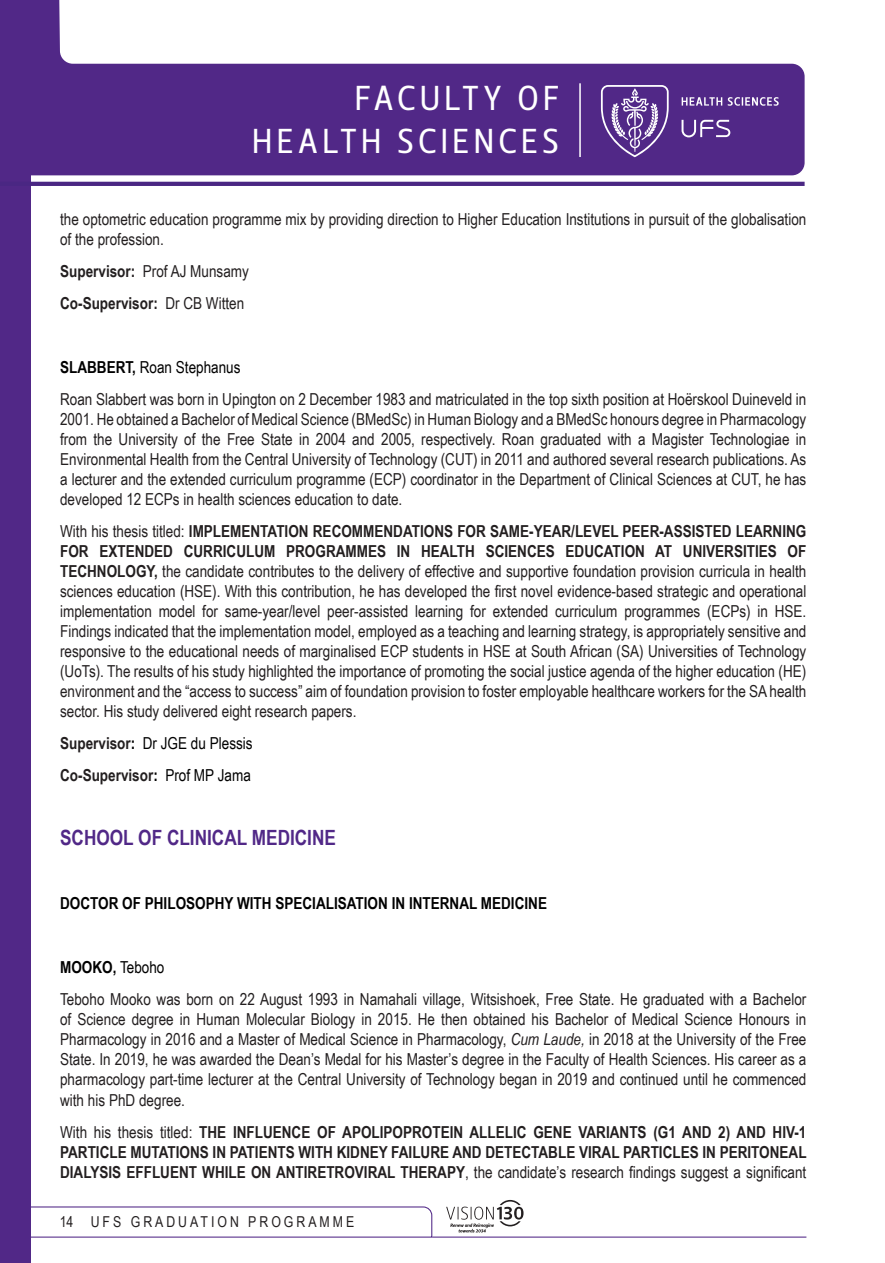
<style>
.page{position:relative;width:885px;height:1263px;background:#fff}
.page>*{position:absolute;margin:0;border:0;box-sizing:border-box;transform-origin:0 0}
.t1{font:34.5px "Leitura Sans Grot 2";letter-spacing:.115em;color:#fff}
.Heading_2{font:700 21px "Arial Narrow";color:#512887}
.Body_Text_2{font:16.5px/20px "Arial Narrow";color:#231f20;text-align:justify}
.Default{font:700 16.5px/20px "Arial Narrow";color:#231f20;text-align:justify}
.Default-2{font:16.5px/20px "Arial Narrow";color:#231f20}
.t2{font:700 16.5px "Arial Narrow";color:#000}
.t3{font:16.5px "Arial Narrow";color:#000}
.t4{font:15px "Arial Narrow";letter-spacing:.2em;color:#231f20}
.s1{font-weight:700}
.s2{font-weight:400}
.s3{font-weight:700;color:#231f20}
.s4{color:#000}
.s5{font-weight:400;color:#000}
.s6{font-style:italic}
</style>
<div class="page">
<div style="left:0;top:0;width:30px;height:1263px;background:#512887"></div>
<svg style="left:30px;top:0;width:775px;height:175px;fill:#512887"></svg>
<hr style="left:579px;top:83px;width:2px;height:74px;background:#fff">
<svg style="left:681px;top:120px;width:49px;height:17px"></svg>
<svg style="left:682px;top:97px;width:97px;height:9px"></svg>
<svg style="left:601px;top:85px;width:68px;height:72px;background:#7858a1"></svg>
<hr style="left:0;top:182px;width:805px;height:4px;background:#4a2783">
<svg style="left:30px;top:1206px;width:403px;height:32px"></svg>
<hr style="left:432px;top:1236px;width:374px;height:1px;background:#512887">
<svg style="left:446px;top:1200px;width:77px;height:32px"></svg>
<p class="t1" style="left:355px;top:75px;width:206px">FACULTY OF</p>
<p class="t1" style="left:252px;top:118px;width:309px">HEALTH SCIENCES</p>
<p class="Default-2" style="left:60px;top:208px;width:748px">the optometric education programme mix by providing direction to Higher Education Institutions in pursuit of the globalisation of the profession.</p>
<p class="Default-2" style="left:60px;top:260px;width:190px"><span class="s1">Supervisor:</span> Prof AJ Munsamy</p>
<p class="Default" style="left:60px;top:292px;width:186px">Co-Supervisor: <span class="s2">Dr CB Witten</span></p>
<p class="t3" style="left:60px;top:355px;width:182px"><span class="s1">SLABBERT,</span> Roan Stephanus</p>
<p class="Body_Text_2" style="left:60px;top:388px;width:748px">Roan Slabbert was born in Upington on 2 December 1983 and matriculated in the top sixth position at Hoërskool Duineveld in 2001. He obtained a Bachelor of Medical Science (BMedSc) in Human Biology and a BMedSc honours degree in Pharmacology from the University of the Free State in 2004 and 2005, respectively. Roan graduated with a Magister Technologiae in Environmental Health from the Central University of Technology (CUT) in 2011 and authored several research publications. As a lecturer and the extended curriculum programme (ECP) coordinator in the Department of Clinical Sciences at CUT, he has developed 12 ECPs in health sciences education to date.</p>
<p class="Body_Text_2" style="left:60px;top:520px;width:748px">With his thesis titled: <span class="s1">IMPLEMENTATION RECOMMENDATIONS FOR SAME-YEAR/LEVEL PEER-ASSISTED LEARNING FOR EXTENDED CURRICULUM PROGRAMMES IN HEALTH SCIENCES EDUCATION AT UNIVERSITIES OF TECHNOLOGY,</span> the candidate contributes to the delivery of effective and supportive foundation provision curricula in health sciences education (HSE). With this contribution, he has developed the first novel evidence-based strategic and operational implementation model for same-year/level peer-assisted learning for extended curriculum programmes (ECPs) in HSE.<br>Findings indicated that the implementation model, employed as a teaching and learning strategy, is appropriately sensitive and responsive to the educational needs of marginalised ECP students in HSE at South African (SA) Universities of Technology (UoTs). The results of his study highlighted the importance of promoting the social justice agenda of the higher education (HE) environment and the “access to success” aim of foundation provision to foster employable healthcare workers for the SA health sector. His study delivered eight research papers.</p>
<p class="t3" style="left:60px;top:731px;width:194px"><span class="s3">Supervisor</span><span class="s1">:</span> Dr JGE du Plessis</p>
<p class="Default" style="left:60px;top:764px;width:192px">Co-Supervisor<span class="s4">:</span> <span class="s5">Prof MP Jama</span></p>
<p class="Heading_2" style="left:60px;top:822px;width:277px">SCHOOL OF CLINICAL MEDICINE</p>
<p class="t2" style="left:60px;top:891px;width:488px">DOCTOR OF PHILOSOPHY WITH SPECIALISATION IN INTERNAL MEDICINE</p>
<p class="t2" style="left:60px;top:955px;width:106px">MOOKO, <span class="s2">Teboho</span></p>
<p class="Body_Text_2" style="left:60px;top:989px;width:748px">Teboho Mooko was born on 22 August 1993 in Namahali village, Witsishoek, Free State. He graduated with a Bachelor of Science degree in Human Molecular Biology in 2015. He then obtained his Bachelor of Medical Science Honours in Pharmacology in 2016 and a Master of Medical Science in Pharmacology, <span class="s6">Cum Laude,</span> in 2018 at the University of the Free State. In 2019, he was awarded the Dean’s Medal for his Master’s degree in the Faculty of Health Sciences. His career as a pharmacology part-time lecturer at the Central University of Technology began in 2019 and continued until he commenced with his PhD degree.</p>
<p class="Default" style="left:60px;top:1121px;width:748px"><span class="s2">With his thesis titled:</span> THE INFLUENCE OF APOLIPOPROTEIN ALLELIC GENE VARIANTS (G1 AND 2) AND HIV-1<br>PARTICLE MUTATIONS IN PATIENTS WITH KIDNEY FAILURE AND DETECTABLE VIRAL PARTICLES IN PERITONEAL DIALYSIS EFFLUENT WHILE ON ANTIRETROVIRAL THERAPY<span class="s2">, the candidate’s research findings suggest a significant</span></p>
<p class="t4" style="left:60px;top:1210px;width:15px">14</p>
<p class="t4" style="left:91px;top:1210px;width:265px">UFS GRADUATION PROGRAMME</p>
</div>
